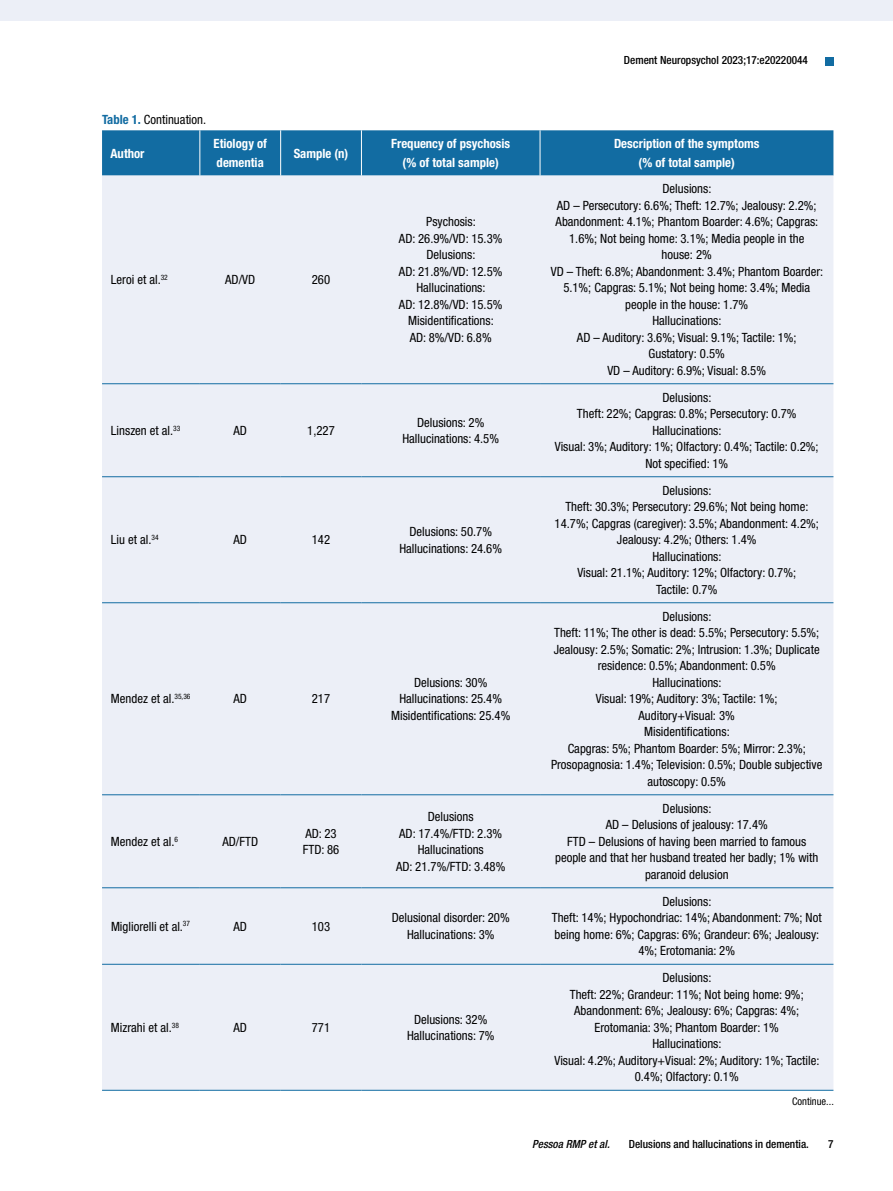
<style>
.page{position:relative;width:893px;height:1191px;background:#fff}
.page>*{position:absolute;margin:0;border:0;box-sizing:border-box;transform-origin:0 0}
.t1{font:condensed 12.75px/16.5px "Helvetica Neue LT Std";color:#000;text-align:center}
.t2{font:700 condensed 12.75px/19.2px "Helvetica Neue LT Std";color:#fff;text-align:center}
.t3{font:500 condensed 11.25px "Helvetica Neue LT Std";color:#000}
.t4{font:italic 500 condensed 11.25px "Helvetica Neue LT Std";color:#000}
.t5{font:condensed 10.5px "Helvetica Neue LT Std";color:#000}
.s1{font-weight:700;color:#126ca2}
</style>
<div class="page">
<div style="left:0;top:0;width:893px;height:21px;background:#eceff7"></div>
<div style="left:825px;top:57px;width:8px;height:8px;background:#126ca2"></div>
<div style="left:102px;top:130px;width:731px;height:46px;background:#126ca2"></div>
<div style="left:102px;top:176px;width:731px;height:914px;background:#eceff7"></div>
<hr style="left:199px;top:130px;width:1px;height:46px;background:#fff">
<hr style="left:280px;top:130px;width:1px;height:46px;background:#fff">
<hr style="left:361px;top:130px;width:1px;height:46px;background:#fff">
<hr style="left:540px;top:130px;width:1px;height:46px;background:#fff">
<hr style="left:102px;top:383px;width:98px;height:1px;background:#126ca2">
<hr style="left:200px;top:383px;width:81px;height:1px;background:#126ca2">
<hr style="left:281px;top:383px;width:80px;height:1px;background:#126ca2">
<hr style="left:361px;top:383px;width:179px;height:1px;background:#126ca2">
<hr style="left:540px;top:383px;width:293px;height:1px;background:#126ca2">
<hr style="left:102px;top:476px;width:98px;height:1px;background:#126ca2">
<hr style="left:200px;top:476px;width:81px;height:1px;background:#126ca2">
<hr style="left:281px;top:476px;width:80px;height:1px;background:#126ca2">
<hr style="left:361px;top:476px;width:179px;height:1px;background:#126ca2">
<hr style="left:540px;top:476px;width:293px;height:1px;background:#126ca2">
<hr style="left:102px;top:602px;width:98px;height:1px;background:#126ca2">
<hr style="left:200px;top:602px;width:81px;height:1px;background:#126ca2">
<hr style="left:281px;top:602px;width:80px;height:1px;background:#126ca2">
<hr style="left:361px;top:602px;width:179px;height:1px;background:#126ca2">
<hr style="left:540px;top:602px;width:293px;height:1px;background:#126ca2">
<hr style="left:102px;top:794px;width:98px;height:1px;background:#126ca2">
<hr style="left:200px;top:794px;width:81px;height:1px;background:#126ca2">
<hr style="left:281px;top:794px;width:80px;height:1px;background:#126ca2">
<hr style="left:361px;top:794px;width:179px;height:1px;background:#126ca2">
<hr style="left:540px;top:794px;width:293px;height:1px;background:#126ca2">
<hr style="left:102px;top:887px;width:98px;height:1px;background:#126ca2">
<hr style="left:200px;top:887px;width:81px;height:1px;background:#126ca2">
<hr style="left:281px;top:887px;width:80px;height:1px;background:#126ca2">
<hr style="left:361px;top:887px;width:179px;height:1px;background:#126ca2">
<hr style="left:540px;top:887px;width:293px;height:1px;background:#126ca2">
<hr style="left:102px;top:964px;width:98px;height:1px;background:#126ca2">
<hr style="left:200px;top:964px;width:81px;height:1px;background:#126ca2">
<hr style="left:281px;top:964px;width:80px;height:1px;background:#126ca2">
<hr style="left:361px;top:964px;width:179px;height:1px;background:#126ca2">
<hr style="left:540px;top:964px;width:293px;height:1px;background:#126ca2">
<hr style="left:102px;top:1090px;width:98px;height:1px;background:#126ca2">
<hr style="left:200px;top:1090px;width:81px;height:1px;background:#126ca2">
<hr style="left:281px;top:1090px;width:80px;height:1px;background:#126ca2">
<hr style="left:361px;top:1090px;width:179px;height:1px;background:#126ca2">
<hr style="left:540px;top:1090px;width:293px;height:1px;background:#126ca2">
<p class="t1" style="left:102px;top:111px;width:106px"><span class="s1">Table 1.</span> Continuation.</p>
<p class="t3" style="left:624px;top:54px;width:186px">Dement Neuropsychol 2023;17:e20220044</p>
<p class="t2" style="left:111px;top:143px;width:35px">Author</p>
<p class="t2" style="left:214px;top:134px;width:55px;text-align:left">Etiology of dementia</p>
<p class="t2" style="left:294px;top:143px;width:56px">Sample (n)</p>
<p class="t2" style="left:391px;top:134px;width:121px">Frequency of psychosis (% of total sample)</p>
<p class="t2" style="left:614px;top:134px;width:147px">Description of the symptoms (% of total sample)</p>
<p class="t1" style="left:111px;top:271px;width:58px">Leroi et al.<sup>32</sup></p>
<p class="t1" style="left:225px;top:271px;width:31px">AD/VD</p>
<p class="t1" style="left:312px;top:271px;width:20px">260</p>
<p class="t1" style="left:399px;top:213px;width:105px">Psychosis:<br>AD: 26.9%/VD: 15.3%<br>Delusions:<br>AD: 21.8%/VD: 12.5%<br>Hallucinations:<br>AD: 12.8%/VD: 15.5%<br>Misidentifications:<br>AD: 8%/VD: 6.8%</p>
<p class="t1" style="left:111px;top:422px;width:71px">Linszen et al.<sup>33</sup></p>
<p class="t1" style="left:234px;top:422px;width:15px">AD</p>
<p class="t1" style="left:307px;top:422px;width:29px">1,227</p>
<p class="t1" style="left:402px;top:414px;width:98px">Delusions: 2%<br>Hallucinations: 4.5%</p>
<p class="t1" style="left:111px;top:531px;width:49px">Liu et al.<sup>34</sup></p>
<p class="t1" style="left:234px;top:531px;width:15px">AD</p>
<p class="t1" style="left:312px;top:531px;width:20px">142</p>
<p class="t1" style="left:399px;top:523px;width:104px">Delusions: 50.7%<br>Hallucinations: 24.6%</p>
<p class="t1" style="left:111px;top:690px;width:81px">Mendez et al.<sup>35,36</sup></p>
<p class="t1" style="left:234px;top:690px;width:15px">AD</p>
<p class="t1" style="left:312px;top:690px;width:20px">217</p>
<p class="t1" style="left:391px;top:674px;width:121px">Delusions: 30%<br>Hallucinations: 25.4%<br>Misidentifications: 25.4%</p>
<p class="t1" style="left:551px;top:180px;width:274px">Delusions:<br>AD – Persecutory: 6.6%; Theft: 12.7%; Jealousy: 2.2%; Abandonment: 4.1%; Phantom Boarder: 4.6%; Capgras:<br>1.6%; Not being home: 3.1%; Media people in the<br>house: 2%<br>VD – Theft: 6.8%; Abandonment: 3.4%; Phantom Boarder:<br>5.1%; Capgras: 5.1%; Not being home: 3.4%; Media people in the house: 1.7%<br>Hallucinations:<br>AD – Auditory: 3.6%; Visual: 9.1%; Tactile: 1%;<br>Gustatory: 0.5%<br>VD – Auditory: 6.9%; Visual: 8.5%</p>
<p class="t1" style="left:555px;top:389px;width:265px">Delusions:<br>Theft: 22%; Capgras: 0.8%; Persecutory: 0.7%<br>Hallucinations:<br>Visual: 3%; Auditory: 1%; Olfactory: 0.4%; Tactile: 0.2%;<br>Not specified: 1%</p>
<p class="t1" style="left:555px;top:482px;width:266px">Delusions:<br>Theft: 30.3%; Persecutory: 29.6%; Not being home:<br>14.7%; Capgras (caregiver): 3.5%; Abandonment: 4.2%;<br>Jealousy: 4.2%; Others: 1.4%<br>Hallucinations:<br>Visual: 21.1%; Auditory: 12%; Olfactory: 0.7%;<br>Tactile: 0.7%</p>
<p class="t1" style="left:551px;top:608px;width:273px">Delusions:<br>Theft: 11%; The other is dead: 5.5%; Persecutory: 5.5%; Jealousy: 2.5%; Somatic: 2%; Intrusion: 1.3%; Duplicate residence: 0.5%; Abandonment: 0.5%<br>Hallucinations:<br>Visual: 19%; Auditory: 3%; Tactile: 1%;<br>Auditory+Visual: 3%<br>Misidentifications:<br>Capgras: 5%; Phantom Boarder: 5%; Mirror: 2.3%; Prosopagnosia: 1.4%; Television: 0.5%; Double subjective autoscopy: 0.5%</p>
<p class="t1" style="left:111px;top:833px;width:69px">Mendez et al.<sup>6</sup></p>
<p class="t1" style="left:222px;top:833px;width:37px">AD/FTD</p>
<p class="t1" style="left:303px;top:824px;width:38px;text-align:left">AD: 23<br>FTD: 86</p>
<p class="t1" style="left:396px;top:808px;width:111px">Delusions<br>AD: 17.4%/FTD: 2.3%<br>Hallucinations<br>AD: 21.7%/FTD: 3.48%</p>
<p class="t1" style="left:555px;top:800px;width:265px">Delusions:<br>AD – Delusions of jealousy: 17.4%<br>FTD – Delusions of having been married to famous people and that her husband treated her badly; 1% with paranoid delusion</p>
<p class="t1" style="left:111px;top:917px;width:81px">Migliorelli et al.<sup>37</sup></p>
<p class="t1" style="left:234px;top:917px;width:15px">AD</p>
<p class="t1" style="left:312px;top:917px;width:20px">103</p>
<p class="t1" style="left:392px;top:909px;width:119px">Delusional disorder: 20%<br>Hallucinations: 3%</p>
<p class="t1" style="left:111px;top:1019px;width:70px">Mizrahi et al.<sup>38</sup></p>
<p class="t1" style="left:234px;top:1019px;width:15px">AD</p>
<p class="t1" style="left:312px;top:1019px;width:20px">771</p>
<p class="t1" style="left:407px;top:1010px;width:89px">Delusions: 32%<br>Hallucinations: 7%</p>
<p class="t1" style="left:552px;top:893px;width:271px">Delusions:<br>Theft: 14%; Hypochondriac: 14%; Abandonment: 7%; Not being home: 6%; Capgras: 6%; Grandeur: 6%; Jealousy:<br>4%; Erotomania: 2%</p>
<p class="t1" style="left:554px;top:969px;width:266px">Delusions:<br>Theft: 22%; Grandeur: 11%; Not being home: 9%; Abandonment: 6%; Jealousy: 6%; Capgras: 4%; Erotomania: 3%; Phantom Boarder: 1%<br>Hallucinations:<br>Visual: 4.2%; Auditory+Visual: 2%; Auditory: 1%; Tactile:<br>0.4%; Olfactory: 0.1%</p>
<p class="t5" style="left:792px;top:1094px;width:43px">Continue...</p>
<p class="t4" style="left:532px;top:1137px;width:79px">Pessoa RMP et al.</p>
<p class="t3" style="left:629px;top:1137px;width:182px">Delusions and hallucinations in dementia.</p>
<p class="t3" style="left:828px;top:1137px;width:7px">7</p>
</div>
